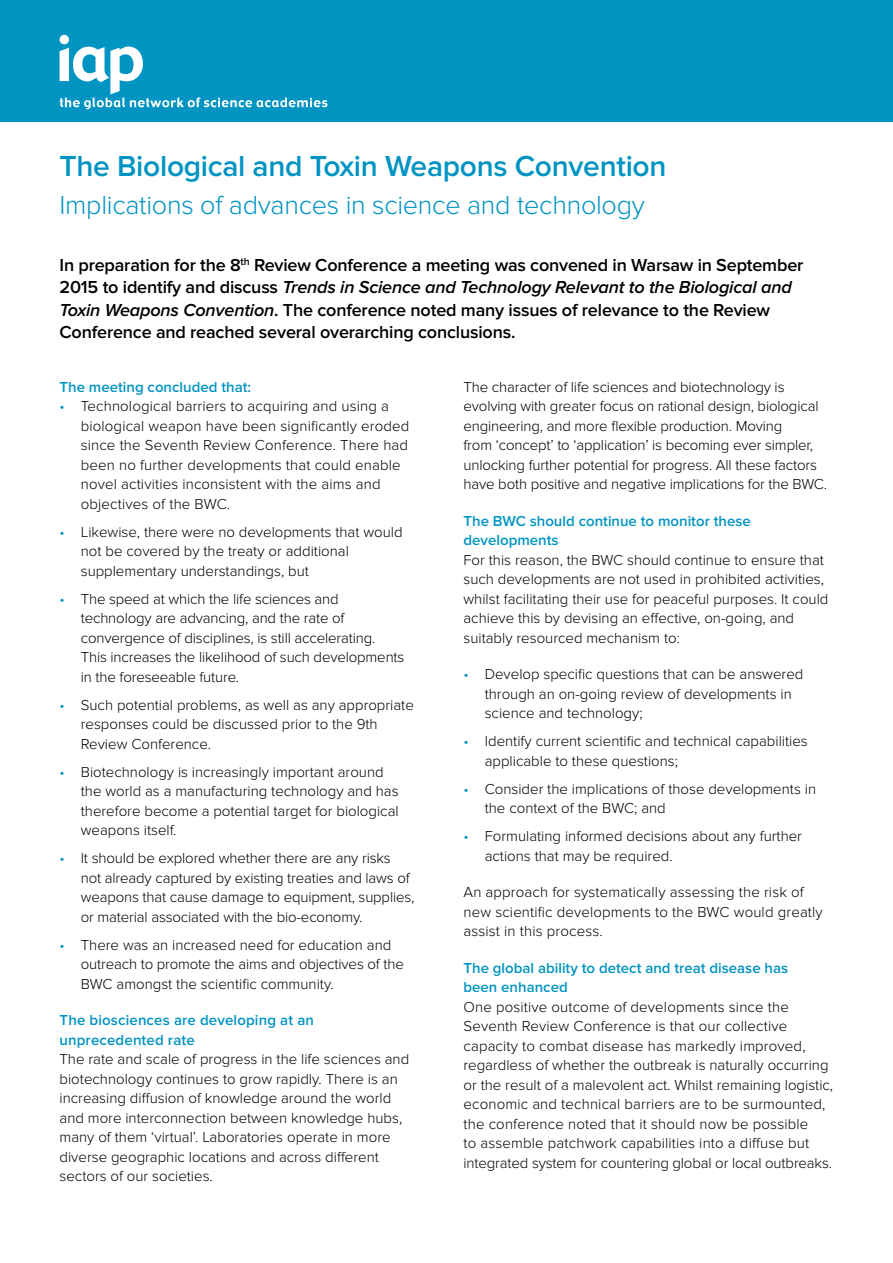
<style>
.page{position:relative;width:893px;height:1263px;background:#fff}
.page>*{position:absolute;margin:0;border:0;box-sizing:border-box;transform-origin:0 0}
.t1{font:600 30px "Proxima Nova";letter-spacing:-.01em;color:#0094c2}
.t2{font:300 27px "Proxima Nova";letter-spacing:-.01em;color:#0094c2}
.t3{font:600 18px/22.5px "Proxima Nova";letter-spacing:-.01em;color:#000}
.t4{font:300 15px/19.5px "Proxima Nova";color:#000}
.t5{font:600 15px/19.5px "Proxima Nova";color:#0094c2}
.s1{font-style:italic}
.s2{color:#0094c2}
</style>
<div class="page">
<div style="left:0;top:0;width:893px;height:121px;background:#0094c2"></div>
<div style="left:60px;top:35px;width:9px;height:9px;background:#fff;border-radius:50%"></div>
<svg style="left:60px;top:47px;width:267px;height:62px"></svg>
<h1 class="t1" style="left:60px;top:149px;width:608px">The Biological and Toxin Weapons Convention</h1>
<h2 class="t2" style="left:60px;top:189px;width:587px">Implications of advances in science and technology</h2>
<p class="t3" style="left:60px;top:254px;width:745px">In preparation for the 8<sup>th</sup> Review Conference a meeting was convened in Warsaw in September 2015 to identify and discuss <span class="s1">Trends in Science and Technology Relevant to the Biological and Toxin Weapons Convention</span>. The conference noted many issues of relevance to the Review Conference and reached several overarching conclusions.</p>
<p class="t5" style="left:60px;top:377px;width:193px">The meeting concluded that:</p>
<p class="t4" style="left:81px;top:397px;width:330px;text-indent:-21px"><span class="s2">•</span> Technological barriers to acquiring and using a biological weapon have been significantly eroded since the Seventh Review Conference. There had been no further developments that could enable novel activities inconsistent with the aims and objectives of the BWC.</p>
<p class="t4" style="left:81px;top:522px;width:323px;text-indent:-21px"><span class="s2">•</span> Likewise, there were no developments that would not be covered by the treaty or additional supplementary understandings, but</p>
<p class="t4" style="left:81px;top:589px;width:325px;text-indent:-21px"><span class="s2">•</span> The speed at which the life sciences and technology are advancing, and the rate of convergence of disciplines, is still accelerating.<br>This increases the likelihood of such developments in the foreseeable future.</p>
<p class="t4" style="left:81px;top:695px;width:335px;text-indent:-21px"><span class="s2">•</span> Such potential problems, as well as any appropriate responses could be discussed prior to the 9th<br>Review Conference.</p>
<p class="t4" style="left:81px;top:762px;width:319px;text-indent:-21px"><span class="s2">•</span> Biotechnology is increasingly important around the world as a manufacturing technology and has therefore become a potential target for biological weapons itself.</p>
<p class="t4" style="left:81px;top:849px;width:335px;text-indent:-21px"><span class="s2">•</span> It should be explored whether there are any risks not already captured by existing treaties and laws of weapons that cause damage to equipment, supplies, or material associated with the bio-economy.</p>
<p class="t4" style="left:81px;top:935px;width:325px;text-indent:-21px"><span class="s2">•</span> There was an increased need for education and outreach to promote the aims and objectives of the<br>BWC amongst the scientific community.</p>
<p class="t5" style="left:60px;top:1011px;width:256px">The biosciences are developing at an unprecedented rate</p>
<p class="t4" style="left:60px;top:1050px;width:351px">The rate and scale of progress in the life sciences and biotechnology continues to grow rapidly. There is an increasing diffusion of knowledge around the world and more interconnection between knowledge hubs, many of them ‘virtual’. Laboratories operate in more diverse geographic locations and across different sectors of our societies.</p>
<p class="t4" style="left:463px;top:377px;width:365px">The character of life sciences and biotechnology is evolving with greater focus on rational design, biological engineering, and more flexible production. Moving<br>from ‘concept’ to ‘application’ is becoming ever simpler, unlocking further potential for progress. All these factors have both positive and negative implications for the BWC.</p>
<p class="t5" style="left:463px;top:511px;width:289px">The BWC should continue to monitor these developments</p>
<p class="t4" style="left:463px;top:550px;width:366px">For this reason, the BWC should continue to ensure that such developments are not used in prohibited activities, whilst facilitating their use for peaceful purposes. It could achieve this by devising an effective, on-going, and suitably resourced mechanism to:</p>
<p class="t4" style="left:485px;top:665px;width:320px;text-indent:-21px"><span class="s2">•</span> Develop specific questions that can be answered through an on-going review of developments in science and technology;</p>
<p class="t4" style="left:485px;top:732px;width:325px;text-indent:-21px"><span class="s2">•</span> Identify current scientific and technical capabilities applicable to these questions;</p>
<p class="t4" style="left:485px;top:779px;width:333px;text-indent:-21px"><span class="s2">•</span> Consider the implications of those developments in the context of the BWC; and</p>
<p class="t4" style="left:485px;top:827px;width:319px;text-indent:-21px"><span class="s2">•</span> Formulating informed decisions about any further actions that may be required.</p>
<p class="t4" style="left:463px;top:883px;width:361px">An approach for systematically assessing the risk of new scientific developments to the BWC would greatly assist in this process.</p>
<p class="t5" style="left:463px;top:958px;width:326px">The global ability to detect and treat disease has been enhanced</p>
<p class="t4" style="left:463px;top:997px;width:371px">One positive outcome of developments since the Seventh Review Conference is that our collective capacity to combat disease has markedly improved, regardless of whether the outbreak is naturally occurring or the result of a malevolent act. Whilst remaining logistic, economic and technical barriers are to be surmounted, the conference noted that it should now be possible<br>to assemble patchwork capabilities into a diffuse but integrated system for countering global or local outbreaks.</p>
</div>
